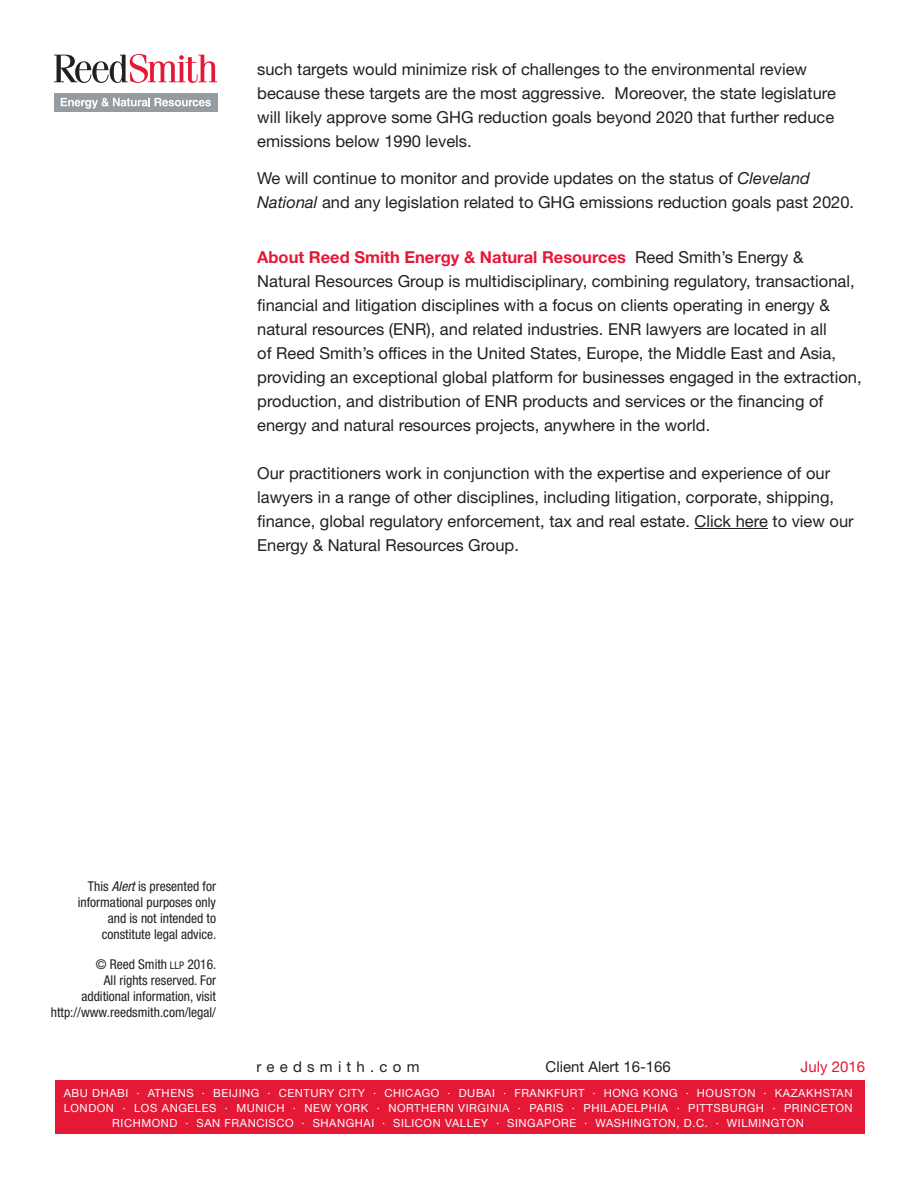
<style>
.page{position:relative;width:918px;height:1188px;background:#fff}
.page>*{position:absolute;margin:0;border:0;box-sizing:border-box;transform-origin:0 0}
.bullets{font:16.5px/24px "Helvetica Neue LT Std";color:#231f20}
.body{font:16.5px/24px "Helvetica Neue LT Std";color:#231f20}
.t1{font:15px "Helvetica Neue LT Std";color:#231f20}
.t2{font:15px "Helvetica Neue LT Std";letter-spacing:.35em;color:#231f20}
.t3{font:15px "Helvetica Neue LT Std";color:#e51836}
.t4{font:condensed 13.5px/16.2px "Helvetica Neue LT Std";color:#231f20;text-align:right}
.t5{font:11.25px "Helvetica Neue LT Std";letter-spacing:.05em;color:#fff}
.s1{font-style:italic}
.s2{font-weight:700;color:#e51836}
.s3{font-size:10.5px}
</style>
<div class="page">
<div style="left:54px;top:93px;width:163px;height:19px;background:#959ca1"></div>
<svg style="left:54px;top:54px;width:163px;height:29px"></svg>
<svg style="left:61px;top:98px;width:150px;height:11px"></svg>
<div style="left:55px;top:1080px;width:810px;height:54px;background:#e51836"></div>
<hr style="left:695px;top:528px;width:73px;height:1px;background:#231f20">
<p class="body" style="left:257px;top:57px;width:580px">such targets would minimize risk of challenges to the environmental review because these targets are the most aggressive. Moreover, the state legislature will likely approve some GHG reduction goals beyond 2020 that further reduce emissions below 1990 levels.</p>
<p class="body" style="left:257px;top:166px;width:598px">We will continue to monitor and provide updates on the status of <span class="s1">Cleveland<br>National</span> and any legislation related to GHG emissions reduction goals past 2020.</p>
<p class="bullets" style="left:257px;top:245px;width:606px"><span class="s2">About Reed Smith Energy &amp; Natural Resources</span> Reed Smith’s Energy &amp;<br>Natural Resources Group is multidisciplinary, combining regulatory, transactional, financial and litigation disciplines with a focus on clients operating in energy &amp; natural resources (ENR), and related industries. ENR lawyers are located in all<br>of Reed Smith’s offices in the United States, Europe, the Middle East and Asia, providing an exceptional global platform for businesses engaged in the extraction, production, and distribution of ENR products and services or the financing of energy and natural resources projects, anywhere in the world.</p>
<p class="bullets" style="left:257px;top:461px;width:598px">Our practitioners work in conjunction with the expertise and experience of our lawyers in a range of other disciplines, including litigation, corporate, shipping, finance, global regulatory enforcement, tax and real estate. Click here to view our Energy &amp; Natural Resources Group.</p>
<p class="t4" style="left:78px;top:878px;width:140px">This <span class="s1">Alert</span> is presented for informational purposes only and is not intended to constitute legal advice.</p>
<p class="t4" style="left:51px;top:956px;width:167px">© Reed Smith <span class="s3">LLP</span> 2016.<br>All rights reserved. For<br>additional information, visit http://www.reedsmith.com/legal/</p>
<p class="t2" style="left:256px;top:1058px;width:165px">reedsmith.com</p>
<p class="t1" style="left:546px;top:1058px;width:127px">Client Alert 16-166</p>
<p class="t3" style="left:801px;top:1058px;width:66px">July 2016</p>
<p class="t5" style="left:64px;top:1086px;width:790px">ABU DHABI · ATHENS · BEIJING · CENTURY CITY · CHICAGO · DUBAI · FRANKFURT · HONG KONG · HOUSTON · KAZAKHSTAN</p>
<p class="t5" style="left:64px;top:1101px;width:790px">LONDON · LOS ANGELES · MUNICH · NEW YORK · NORTHERN VIRGINIA · PARIS · PHILADELPHIA · PITTSBURGH · PRINCETON</p>
<p class="t5" style="left:112px;top:1116px;width:693px">RICHMOND · SAN FRANCISCO · SHANGHAI · SILICON VALLEY · SINGAPORE · WASHINGTON, D.C. · WILMINGTON</p>
</div>
